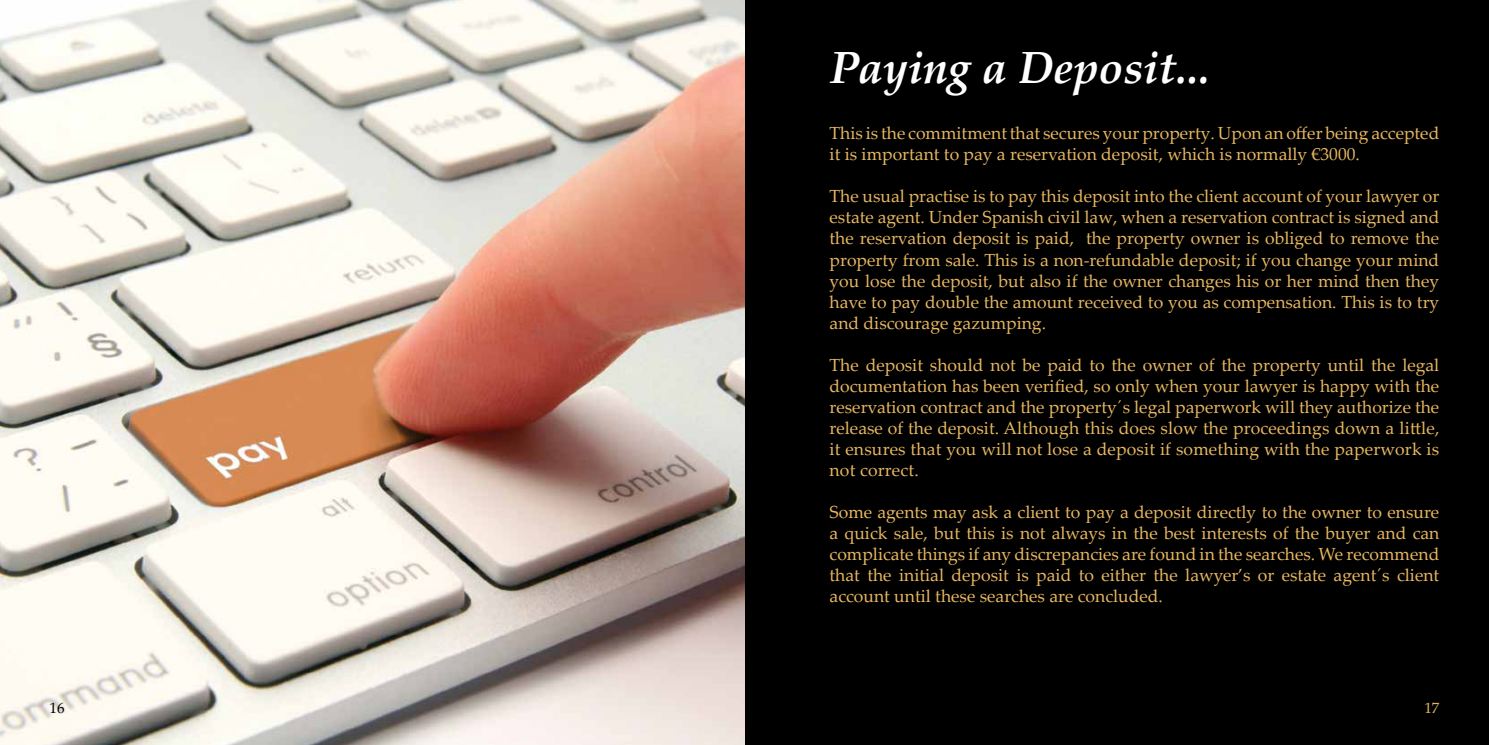
<style>
.page{position:relative;width:1489px;height:745px;background:#fff}
.page>*{position:absolute;margin:0;border:0;box-sizing:border-box;transform-origin:0 0}
.t1{font:italic 700 45px "Palatino Linotype";color:#fff}
.t2{font:17.5px/21px "Palatino Linotype";color:#e8b760;text-align:justify}
.t3{font:15px "Palatino Linotype";color:#000}
.t4{font:15px "Palatino Linotype";color:#e8b760}
</style>
<div class="page">
<div style="left:744px;top:0;width:744px;height:744px;background:#000"></div>
<img style="left:0;top:0;width:744px;height:744px">
<h1 class="t1" style="left:829px;top:35px;width:381px">Paying a Deposit...</h1>
<p class="t2" style="left:829px;top:122px;width:611px">This is the commitment that secures your property. Upon an offer being accepted it is important to pay a reservation deposit, which is normally €3000.</p>
<p class="t2" style="left:829px;top:185px;width:611px">The usual practise is to pay this deposit into the client account of your lawyer or estate agent. Under Spanish civil law, when a reservation contract is signed and the reservation deposit is paid, the property owner is obliged to remove the property from sale. This is a non-refundable deposit; if you change your mind you lose the deposit, but also if the owner changes his or her mind then they have to pay double the amount received to you as compensation. This is to try and discourage gazumping.</p>
<p class="t2" style="left:829px;top:353px;width:611px">The deposit should not be paid to the owner of the property until the legal documentation has been verified, so only when your lawyer is happy with the reservation contract and the property´s legal paperwork will they authorize the release of the deposit. Although this does slow the proceedings down a little, it ensures that you will not lose a deposit if something with the paperwork is not correct.</p>
<p class="t2" style="left:829px;top:500px;width:611px">Some agents may ask a client to pay a deposit directly to the owner to ensure a quick sale, but this is not always in the best interests of the buyer and can complicate things if any discrepancies are found in the searches. We recommend that the initial deposit is paid to either the lawyer’s or estate agent´s client account until these searches are concluded.</p>
<p class="t3" style="left:50px;top:697px;width:16px">16</p>
<p class="t4" style="left:1424px;top:697px;width:16px">17</p>
</div>
